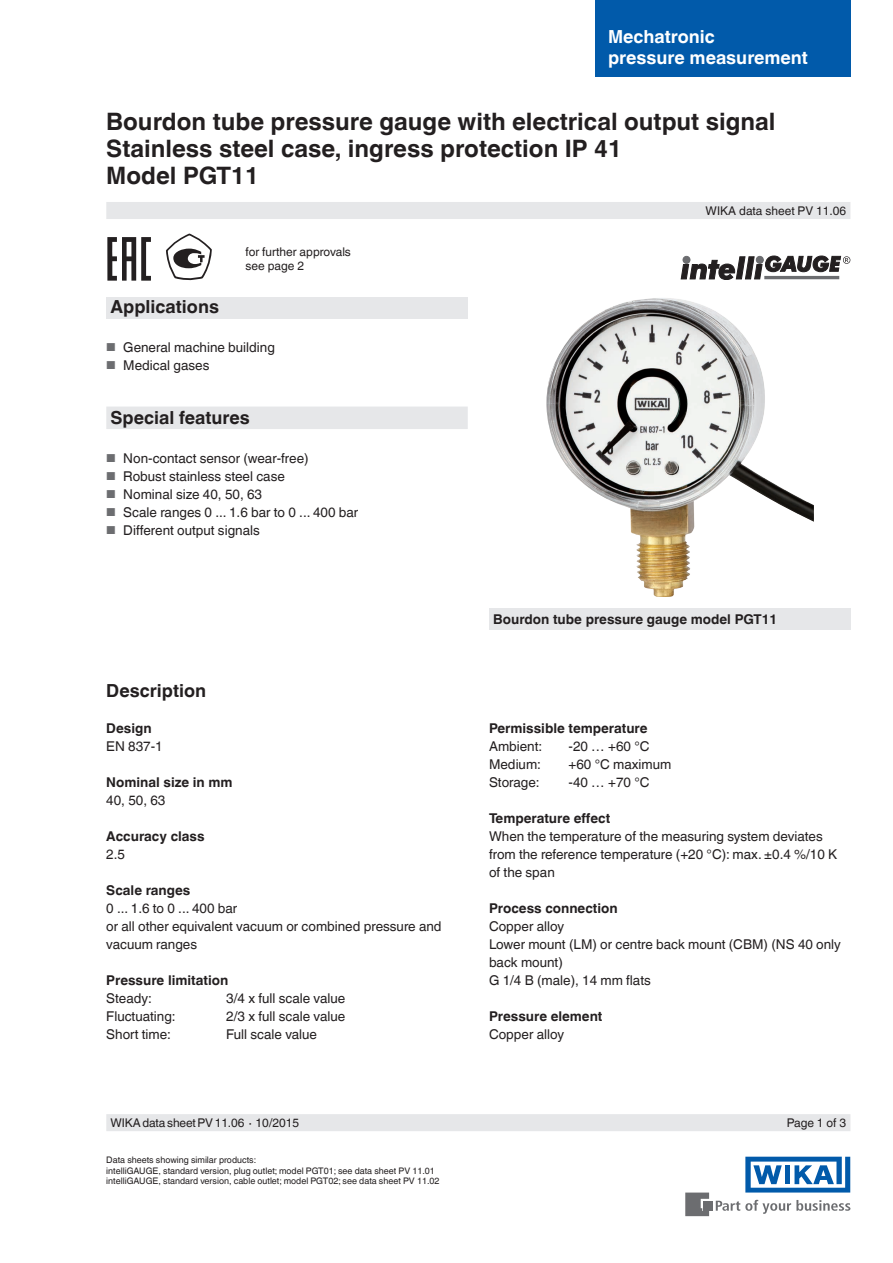
<style>
.page{position:relative;width:893px;height:1263px;background:#fff}
.page>*{position:absolute;margin:0;border:0;box-sizing:border-box;transform-origin:0 0}
.t1{font:700 24px/27px "Helvetica World";color:#231f20}
.t2{font:700 18px "Helvetica World";color:#231f20}
.t3{font:700 18px/21px "Helvetica World";color:#fff}
.t4{font:13.5px/18px "Helvetica World";color:#231f20}
.t5{font:700 13.5px "Helvetica World";color:#231f20}
.t6{font:12px/13.5px "Helvetica World";color:#231f20}
.t7{font:9px/10.5px "Helvetica World";color:#231f20}
.s1{font-size:11.55px;color:#6c6d70}
</style>
<div class="page">
<div style="left:106px;top:298px;width:362px;height:21px;background:#e6e7e9"></div>
<svg style="left:716px;top:1200px;width:134px;height:14px"></svg>
<div style="left:703px;top:1201px;width:9px;height:9px;background:#6c6d70"></div>
<svg style="left:685px;top:1192px;width:24px;height:24px"></svg>
<svg style="left:745px;top:1157px;width:105px;height:35px"></svg>
<div style="left:106px;top:202px;width:744px;height:17px;background:#e6e7e9"></div>
<div style="left:106px;top:1114px;width:744px;height:17px;background:#e6e7e9"></div>
<img style="left:546px;top:298px;width:268px;height:299px">
<div style="left:595px;top:0;width:255px;height:77px;background:#015aaa"></div>
<div style="left:489px;top:608px;width:361px;height:21px;background:#e6e7e9"></div>
<div style="left:106px;top:406px;width:362px;height:23px;background:#e6e7e9"></div>
<svg style="left:680px;top:255px;width:170px;height:25px"></svg>
<div style="left:683px;top:256px;width:7px;height:7px;background:#6c6d70;border-radius:50%"></div>
<div style="left:683px;top:256px;width:7px;height:8px;border:1px solid #6c6d70;border-radius:50%"></div>
<hr style="left:764px;top:276px;width:75px;height:3px;background:#6c6d70">
<div style="left:756px;top:256px;width:7px;height:7px;background:#6c6d70;border-radius:50%"></div>
<div style="left:756px;top:256px;width:8px;height:8px;border:1px solid #6c6d70;border-radius:50%"></div>
<svg style="left:107px;top:237px;width:44px;height:44px"></svg>
<svg style="left:166px;top:234px;width:46px;height:47px"></svg>
<h2 class="t3" style="left:608px;top:26px;width:201px">Mechatronic<br>pressure measurement</h2>
<h1 class="t1" style="left:106px;top:108px;width:671px">Bourdon tube pressure gauge with electrical output signal<br>Stainless steel case, ingress protection IP 41<br>Model PGT11</h1>
<p class="t6" style="left:246px;top:245px;width:107px">for further approvals see page 2</p>
<h2 class="t2" style="left:111px;top:296px;width:110px">Applications</h2>
<p class="t4" style="left:106px;top:338px;width:170px"><span class="s1">■</span> General machine building</p>
<p class="t4" style="left:106px;top:356px;width:105px"><span class="s1">■</span> Medical gases</p>
<h2 class="t2" style="left:111px;top:407px;width:141px">Special features</h2>
<p class="t4" style="left:106px;top:449px;width:204px"><span class="s1">■</span> Non-contact sensor (wear-free)</p>
<p class="t4" style="left:106px;top:467px;width:180px"><span class="s1">■</span> Robust stainless steel case</p>
<p class="t4" style="left:106px;top:485px;width:157px"><span class="s1">■</span> Nominal size 40, 50, 63</p>
<p class="t4" style="left:106px;top:503px;width:253px"><span class="s1">■</span> Scale ranges 0 ... 1.6 bar to 0 ... 400 bar</p>
<p class="t4" style="left:106px;top:521px;width:155px"><span class="s1">■</span> Different output signals</p>
<h2 class="t2" style="left:106px;top:680px;width:101px">Description</h2>
<p class="t5" style="left:106px;top:720px;width:47px">Design</p>
<p class="t4" style="left:106px;top:737px;width:58px">EN 837-1</p>
<p class="t5" style="left:106px;top:774px;width:128px">Nominal size in mm</p>
<p class="t4" style="left:106px;top:791px;width:61px">40, 50, 63</p>
<p class="t5" style="left:106px;top:828px;width:100px">Accuracy class</p>
<p class="t4" style="left:106px;top:845px;width:20px">2.5</p>
<p class="t5" style="left:106px;top:882px;width:86px">Scale ranges</p>
<p class="t4" style="left:106px;top:899px;width:337px">0 ... 1.6 to 0 ... 400 bar<br>or all other equivalent vacuum or combined pressure and vacuum ranges</p>
<p class="t5" style="left:106px;top:972px;width:123px">Pressure limitation</p>
<p class="t4" style="left:106px;top:989px;width:47px">Steady:</p>
<p class="t4" style="left:226px;top:989px;width:120px">3/4 x full scale value</p>
<p class="t4" style="left:106px;top:1007px;width:71px">Fluctuating:</p>
<p class="t4" style="left:226px;top:1007px;width:120px">2/3 x full scale value</p>
<p class="t4" style="left:106px;top:1025px;width:66px">Short time:</p>
<p class="t4" style="left:226px;top:1025px;width:92px">Full scale value</p>
<p class="t6" style="left:111px;top:1116px;width:190px">WIKA data sheet PV 11.06 ∙ 10/2015</p>
<p class="t7" style="left:106px;top:1155px;width:335px">Data sheets showing similar products:<br>intelliGAUGE, standard version, plug outlet; model PGT01; see data sheet PV 11.01 intelliGAUGE, standard version, cable outlet; model PGT02; see data sheet PV 11.02</p>
<p class="t6" style="left:706px;top:204px;width:142px">WIKA data sheet PV 11.06</p>
<p class="t5" style="left:493px;top:611px;width:286px">Bourdon tube pressure gauge model PGT11</p>
<p class="t5" style="left:489px;top:720px;width:160px">Permissible temperature</p>
<p class="t4" style="left:489px;top:737px;width:55px">Ambient:</p>
<p class="t4" style="left:568px;top:737px;width:82px">-20 … +60 °C</p>
<p class="t4" style="left:489px;top:755px;width:53px">Medium:</p>
<p class="t4" style="left:568px;top:755px;width:104px">+60 °C maximum</p>
<p class="t4" style="left:489px;top:773px;width:52px">Storage:</p>
<p class="t4" style="left:568px;top:773px;width:82px">-40 … +70 °C</p>
<p class="t5" style="left:489px;top:810px;width:123px">Temperature effect</p>
<p class="t4" style="left:489px;top:827px;width:350px">When the temperature of the measuring system deviates from the reference temperature (+20 °C): max. ±0.4 %/10 K of the span</p>
<p class="t5" style="left:489px;top:900px;width:130px">Process connection</p>
<p class="t4" style="left:489px;top:917px;width:353px">Copper alloy<br>Lower mount (LM) or centre back mount (CBM) (NS 40 only back mount)<br>G 1/4 B (male), 14 mm flats</p>
<p class="t5" style="left:489px;top:1008px;width:115px">Pressure element</p>
<p class="t4" style="left:489px;top:1025px;width:77px">Copper alloy</p>
<p class="t6" style="left:787px;top:1116px;width:61px">Page 1 of 3</p>
</div>
